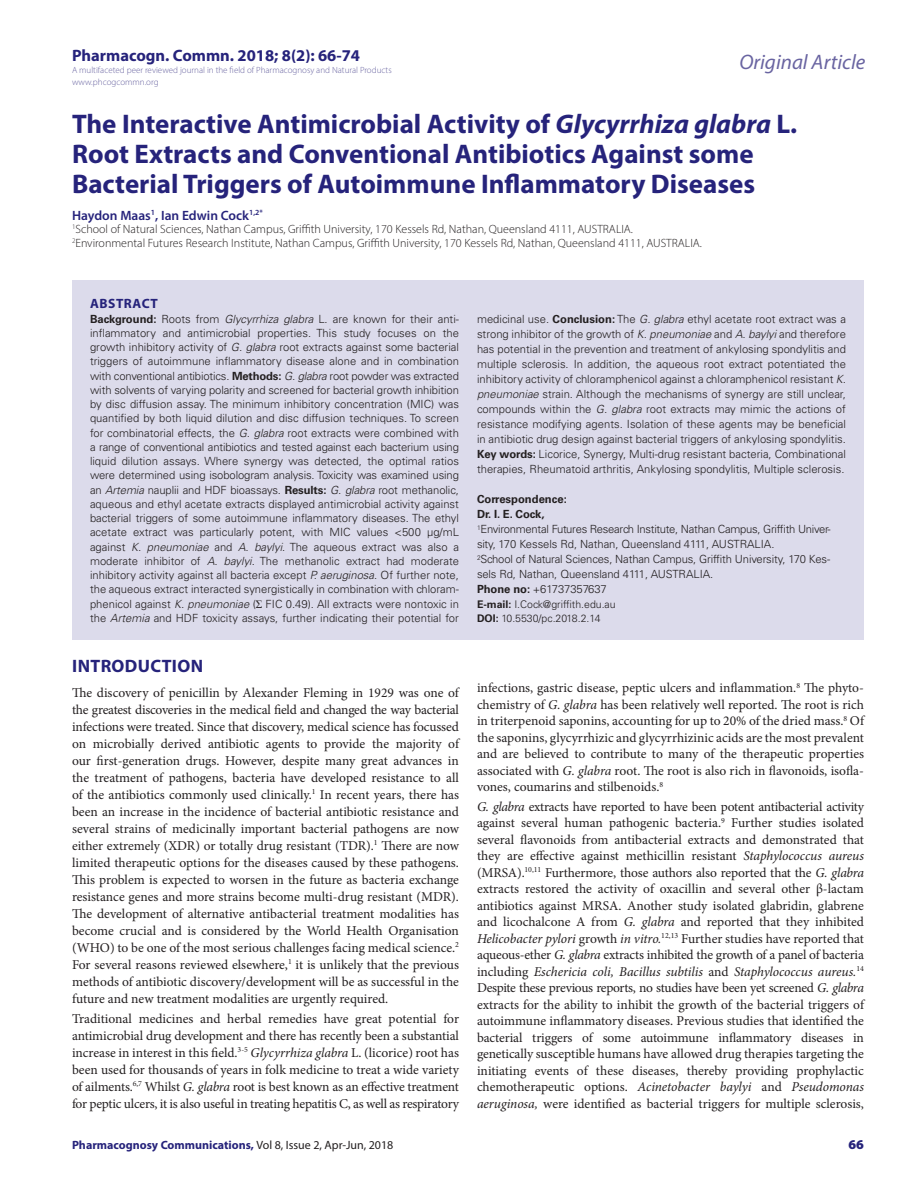
<style>
.page{position:relative;width:918px;height:1188px;background:#fff}
.page>*{position:absolute;margin:0;border:0;box-sizing:border-box;transform-origin:0 0}
.CT{font:700 27px/30px "Myriad Pro";color:#26237b}
.t1{font:italic 21px "Myriad Pro";color:#6964a1}
._1_HD{font:700 18px "Myriad Pro";letter-spacing:.02em;color:#26237b}
.t2{font:700 16.5px "Myriad Pro";color:#26237b}
.TXT{font:13.5px/16.5px "Minion Pro";letter-spacing:-.005em;color:#231f20;text-align:justify}
.CA{font:600 13.5px "Myriad Pro";color:#26237b}
.ABS_HD{font:700 13.5px "Myriad Pro";letter-spacing:.04em;color:#26237b}
.RRH{font:900 13.5px "Myriad Pro";color:#26237b}
.CA_Aff{font:300 12px "Myriad Pro";color:#231f20}
.RRH-2{font:700 12px "Myriad Pro";color:#26237b}
.ABS_TXT{font:300 11.25px/14.2px "Univers LT Std";color:#231f20;text-align:justify}
.ABS_TXT-2{font:300 11.25px/15px "Univers LT Std";letter-spacing:-.025em;color:#231f20}
.ABS_TXT-3{font:700 11.25px "Univers LT Std";color:#231f20}
.ABS_TXT-4{font:300 10.5px "Univers LT Std";color:#231f20}
.t3{font:300 9px/12px "Myriad Pro";color:#6964a1}
.s1{font-style:italic}
.s2{font-weight:700}
.s3{font-family:"Times New Roman";font-weight:400}
.s4{font-weight:400;color:#231f20}
</style>
<div class="page">
<div style="left:72px;top:280px;width:792px;height:360px;background:#dcdbeb"></div>
<p class="t2" style="left:72px;top:45px;width:290px">Pharmacogn. Commn. 2018; 8(2): 66-74</p>
<p class="t3" style="left:72px;top:64px;width:321px">A multifaceted peer reviewed journal in the field of Pharmacognosy and Natural Products www.phcogcommn.org</p>
<h2 class="t1" style="left:739px;top:49px;width:128px">Original Article</h2>
<p class="CT" style="left:72px;top:108px;width:727px">The Interactive Antimicrobial Activity of <span class="s1">Glycyrrhiza glabra</span> L.<br>Root Extracts and Conventional Antibiotics Against some<br>Bacterial Triggers of Autoimmune Inflammatory Diseases</p>
<p class="CA" style="left:72px;top:206px;width:192px">Haydon Maas<sup>1</sup>, Ian Edwin Cock<sup>1,2*</sup></p>
<p class="CA_Aff" style="left:72px;top:222px;width:563px"><sup>1</sup>School of Natural Sciences, Nathan Campus, Griffith University, 170 Kessels Rd, Nathan, Queensland 4111, AUSTRALIA.</p>
<p class="CA_Aff" style="left:72px;top:235px;width:631px"><sup>2</sup>Environmental Futures Research Institute, Nathan Campus, Griffith University, 170 Kessels Rd, Nathan, Queensland 4111, AUSTRALIA.</p>
<p class="ABS_HD" style="left:90px;top:295px;width:69px">ABSTRACT</p>
<p class="ABS_TXT" style="left:90px;top:311px;width:371px"><span class="s2">Background:</span> Roots from <span class="s1">Glycyrrhiza glabra</span> L. are known for their anti&shy;inflammatory and antimicrobial properties. This study focuses on the growth inhibitory activity of <span class="s1">G. glabra</span> root extracts against some bacterial triggers of autoimmune inflammatory disease alone and in combination with conventional antibiotics. <span class="s2">Methods:</span> <span class="s1">G. glabra</span> root powder was extracted with solvents of varying polarity and screened for bacterial growth inhibition by disc diffusion assay. The minimum inhibitory concentration (MIC) was quantified by both liquid dilution and disc diffusion techniques. To screen for combinatorial effects, the <span class="s1">G. glabra</span> root extracts were combined with a range of conventional antibiotics and tested against each bacterium using liquid dilution assays. Where synergy was detected, the optimal ratios were determined using isobologram analysis. Toxicity was examined using an <span class="s1">Artemia</span> nauplii and HDF bioassays. <span class="s2">Results:</span> <span class="s1">G. glabra</span> root methanolic, aqueous and ethyl acetate extracts displayed antimicrobial activity against bacterial triggers of some autoimmune inflammatory diseases. The ethyl acetate extract was particularly potent, with MIC values &lt;500 μg/mL against <span class="s1">K. pneumoniae</span> and <span class="s1">A. baylyi</span>. The aqueous extract was also a moderate inhibitor of <span class="s1">A. baylyi</span>. The methanolic extract had moderate inhibitory activity against all bacteria except <span class="s1">P. aeruginosa</span>. Of further note, the aqueous extract interacted synergistically in combination with chloram&shy;phenicol against <span class="s1">K. pneumoniae</span> (<span class="s3">Σ</span> FIC 0.49). All extracts were nontoxic in the <span class="s1">Artemia</span> and HDF toxicity assays, further indicating their potential for</p>
<p class="ABS_TXT" style="left:477px;top:312px;width:371px;line-height:15px">medicinal use. <span class="s2">Conclusion:</span> The <span class="s1">G. glabra</span> ethyl acetate root extract was a strong inhibitor of the growth of <span class="s1">K. pneumoniae</span> and <span class="s1">A. baylyi</span> and therefore has potential in the prevention and treatment of ankylosing spondylitis and multiple sclerosis. In addition, the aqueous root extract potentiated the inhibitory activity of chloramphenicol against a chloramphenicol resistant <span class="s1">K. pneumoniae</span> strain. Although the mechanisms of synergy are still unclear, compounds within the <span class="s1">G. glabra</span> root extracts may mimic the actions of resistance modifying agents. Isolation of these agents may be beneficial in antibiotic drug design against bacterial triggers of ankylosing spondylitis.</p>
<p class="ABS_TXT" style="left:477px;top:447px;width:371px;line-height:15px"><span class="s2">Key words:</span> Licorice, Synergy, Multi-drug resistant bacteria, Combinational therapies, Rheumatoid arthritis, Ankylosing spondylitis, Multiple sclerosis.</p>
<p class="ABS_TXT-3" style="left:477px;top:493px;width:91px">Correspondence:</p>
<p class="ABS_TXT-3" style="left:477px;top:508px;width:69px">Dr. I. E. Cock,</p>
<p class="ABS_TXT-2" style="left:477px;top:522px;width:355px"><sup>1</sup>Environmental Futures Research Institute, Nathan Campus, Griffith Univer&shy;sity, 170 Kessels Rd, Nathan, Queensland 4111, AUSTRALIA.</p>
<p class="ABS_TXT" style="left:477px;top:552px;width:355px;line-height:15px"><sup>2</sup>School of Natural Sciences, Nathan Campus, Griffith University, 170 Kes&shy;sels Rd, Nathan, Queensland 4111, AUSTRALIA.</p>
<p class="ABS_TXT" style="left:477px;top:582px;width:131px"><span class="s2">Phone no:</span> +61737357637</p>
<p class="ABS_TXT-4" style="left:477px;top:598px;width:140px"><span class="s2">E-mail:</span> I.Cock@griffith.edu.au</p>
<p class="ABS_TXT-4" style="left:477px;top:612px;width:125px"><span class="s2">DOI:</span> 10.5530/pc.2018.2.14</p>
<p class="_1_HD" style="left:72px;top:654px;width:132px">INTRODUCTION</p>
<p class="TXT" style="left:72px;top:684px;width:389px;line-height:17px">The discovery of penicillin by Alexander Fleming in 1929 was one of the greatest discoveries in the medical field and changed the way bacterial infections were treated. Since that discovery, medical science has focussed on microbially derived antibiotic agents to provide the majority of our first-generation drugs. However, despite many great advances in the treatment of pathogens, bacteria have developed resistance to all of the antibiotics commonly used clinically.<sup>1</sup> In recent years, there has been an increase in the incidence of bacterial antibiotic resistance and several strains of medicinally important bacterial pathogens are now either extremely (XDR) or totally drug resistant (TDR).<sup>1</sup> There are now limited therapeutic options for the diseases caused by these pathogens.<br>This problem is expected to worsen in the future as bacteria exchange resistance genes and more strains become multi-drug resistant (MDR).<br>The development of alternative antibacterial treatment modalities has become crucial and is considered by the World Health Organisation (WHO) to be one of the most serious challenges facing medical science.<sup>2<br></sup>For several reasons reviewed elsewhere,<sup>1</sup> it is unlikely that the previous methods of antibiotic discovery/development will be as successful in the future and new treatment modalities are urgently required.</p>
<p class="TXT" style="left:72px;top:1010px;width:389px;line-height:17px">Traditional medicines and herbal remedies have great potential for antimicrobial drug development and there has recently been a substantial increase in interest in this field.<sup>3-5</sup> <span class="s1">Glycyrrhiza glabra</span> L. (licorice) root has been used for thousands of years in folk medicine to treat a wide variety of ailments.<sup>6,7</sup> Whilst <span class="s1">G. glabra</span> root is best known as an effective treatment for peptic ulcers, it is also useful in treating hepatitis C, as well as respiratory</p>
<p class="TXT" style="left:477px;top:680px;width:389px">infections, gastric disease, peptic ulcers and inflammation.<sup>8</sup> The phyto&shy;chemistry of <span class="s1">G. glabra</span> has been relatively well reported. The root is rich in triterpenoid saponins, accounting for up to 20% of the dried mass.<sup>8</sup> Of the saponins, glycyrrhizic and glycyrrhizinic acids are the most prevalent and are believed to contribute to many of the therapeutic properties associated with <span class="s1">G. glabra</span> root. The root is also rich in flavonoids, isofla&shy;vones, coumarins and stilbenoids.<sup>8</sup></p>
<p class="TXT" style="left:477px;top:798px;width:389px"><span class="s1">G. glabra</span> extracts have reported to have been potent antibacterial activity against several human pathogenic bacteria.<sup>9</sup> Further studies isolated several flavonoids from antibacterial extracts and demonstrated that they are effective against methicillin resistant <span class="s1">Staphylococcus aureus </span>(MRSA).<sup>10,11</sup> Furthermore, those authors also reported that the <span class="s1">G. glabra </span>extracts restored the activity of oxacillin and several other β-lactam antibiotics against MRSA. Another study isolated glabridin, glabrene and licochalcone A from <span class="s1">G. glabra</span> and reported that they inhibited <span class="s1">Helicobacter pylori</span> growth <span class="s1">in vitro.</span><sup>12,13</sup> Further studies have reported that aqueous-ether <span class="s1">G. glabra</span> extracts inhibited the growth of a panel of bacteria including <span class="s1">Eschericia coli, Bacillus subtilis</span> and <span class="s1">Staphylococcus aureus.</span><sup>14<br></sup>Despite these previous reports, no studies have been yet screened <span class="s1">G. glabra </span>extracts for the ability to inhibit the growth of the bacterial triggers of autoimmune inflammatory diseases. Previous studies that identified the bacterial triggers of some autoimmune inflammatory diseases in genetically susceptible humans have allowed drug therapies targeting the initiating events of these diseases, thereby providing prophylactic chemotherapeutic options. <span class="s1">Acinetobacter baylyi</span> and <span class="s1">Pseudomonas aeruginosa,</span> were identified as bacterial triggers for multiple sclerosis,</p>
<p class="RRH-2" style="left:72px;top:1138px;width:323px">Pharmacognosy Communications, <span class="s4">Vol 8, Issue 2, Apr-Jun, 2018</span></p>
<p class="RRH" style="left:849px;top:1136px;width:17px">66</p>
</div>
